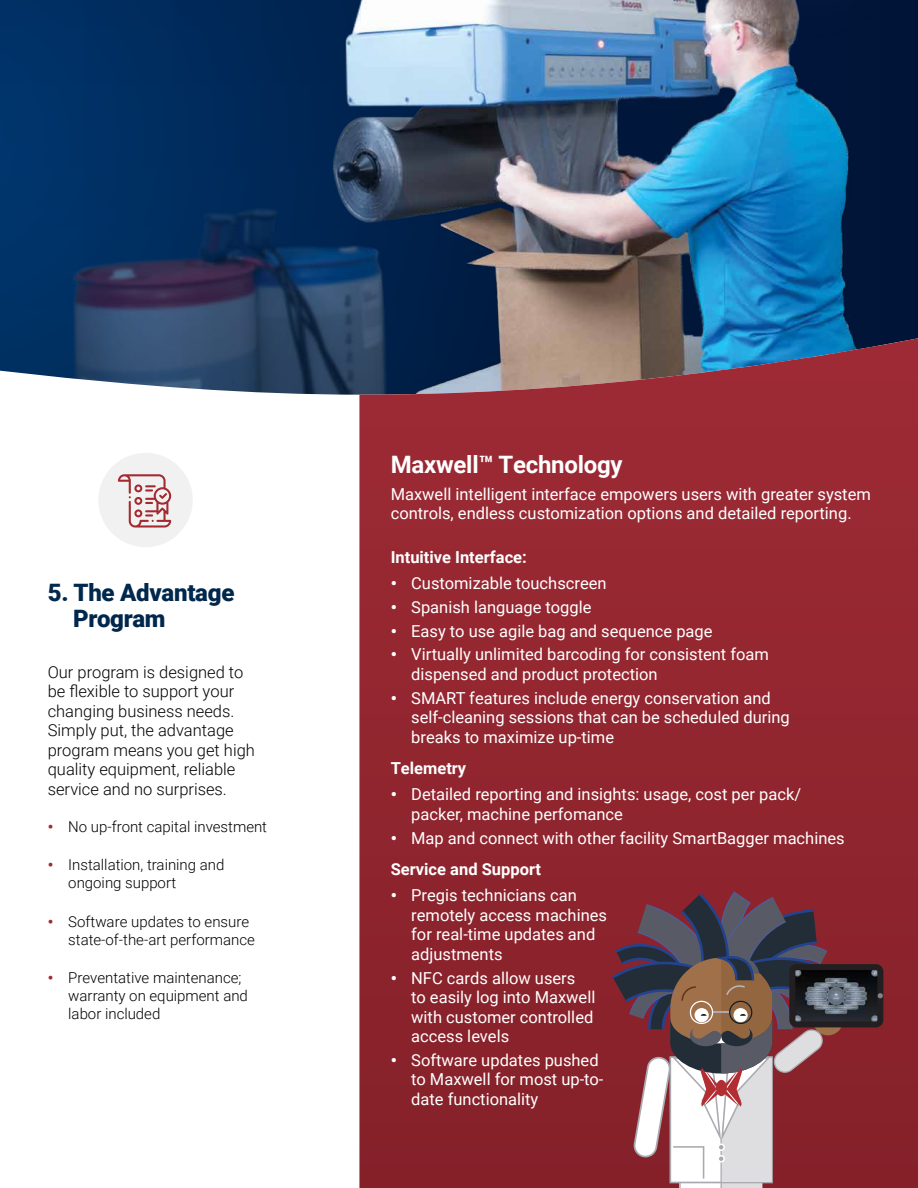
<style>
.page{position:relative;width:918px;height:1188px;background:#fff}
.page>*{position:absolute;margin:0;border:0;box-sizing:border-box;transform-origin:0 0}
.t1{font:900 24px/25.5px "Roboto";letter-spacing:-.01em;color:#00274c}
.t2{font:700 24px "Roboto";letter-spacing:-.01em;color:#fff}
.t3{font:16.5px/19.5px "Roboto";color:#fff}
.t4{font:300 16.5px/19.5px "Roboto";color:#000}
.t5{font:700 16.5px "Roboto";color:#fff}
.t6{font:300 15px/18px "Roboto";color:#000}
.s1{font-weight:900;color:#a42a2f}
.s2{font-weight:900}
.s3{font-weight:700}
</style>
<div class="page">
<img style="left:0;top:0;width:918px;height:321px">
<svg style="left:0;top:321px;width:918px;height:74px;background:#3e5977"></svg>
<svg style="left:359px;top:338px;width:559px;height:850px;background:#8f2a33"></svg>
<div style="left:98px;top:453px;width:95px;height:94px;background:#f1f1f2;border-radius:50%"></div>
<svg style="left:118px;top:474px;width:53px;height:54px"></svg>
<svg style="left:612px;top:892px;width:271px;height:296px;background:#85575d"></svg>
<h1 class="t1" style="left:73px;top:579px;width:163px;text-indent:-25px">5. The Advantage<br>Program</h1>
<p class="t4" style="left:48px;top:661px;width:209px">Our program is designed to be flexible to support your changing business needs.<br>Simply put, the advantage program means you get high quality equipment, reliable service and no surprises.</p>
<p class="t6" style="left:48px;top:817px;width:221px"><span class="s1">•</span> No up-front capital investment</p>
<p class="t6" style="left:68px;top:856px;width:158px;text-indent:-21px"><span class="s1">•</span> Installation, training and ongoing support</p>
<p class="t6" style="left:68px;top:912px;width:188px;text-indent:-21px"><span class="s1">•</span> Software updates to ensure state-of-the-art performance</p>
<p class="t6" style="left:68px;top:968px;width:181px;text-indent:-21px"><span class="s1">•</span> Preventative maintenance; warranty on equipment and labor included</p>
<h1 class="t2" style="left:391px;top:448px;width:234px">Maxwell™ Technology</h1>
<p class="t3" style="left:391px;top:483px;width:482px">Maxwell intelligent interface empowers users with greater system controls, endless customization options and detailed reporting.</p>
<p class="t5" style="left:391px;top:545px;width:138px">Intuitive Interface:</p>
<p class="t3" style="left:391px;top:573px;width:217px"><span class="s2">•</span> Customizable touchscreen</p>
<p class="t3" style="left:391px;top:597px;width:202px"><span class="s2">•</span> Spanish language toggle</p>
<p class="t3" style="left:391px;top:620px;width:323px"><span class="s2">•</span> Easy to use agile bag and sequence page</p>
<p class="t3" style="left:411px;top:644px;width:359px;text-indent:-21px"><span class="s2">•</span> Virtually unlimited barcoding for consistent foam dispensed and product protection</p>
<p class="t3" style="left:411px;top:688px;width:380px;text-indent:-21px"><span class="s2">•</span> SMART features include energy conservation and self-cleaning sessions that can be scheduled during breaks to maximize up-time</p>
<p class="t5" style="left:391px;top:757px;width:77px">Telemetry</p>
<p class="t3" style="left:411px;top:784px;width:392px;text-indent:-21px"><span class="s2">•</span> Detailed reporting and insights: usage, cost per pack/ packer, machine perfomance</p>
<p class="t3" style="left:391px;top:822px;width:456px;line-height:31.3px"><span class="s2">•</span> Map and connect with other facility SmartBagger machines<br><span class="s3">Service and Support</span></p>
<p class="t3" style="left:411px;top:885px;width:197px;text-indent:-21px"><span class="s2">•</span> Pregis technicians can remotely access machines for real-time updates and adjustments</p>
<p class="t3" style="left:411px;top:967px;width:186px;text-indent:-21px"><span class="s2">•</span> NFC cards allow users<br>to easily log into Maxwell with customer controlled access levels</p>
<p class="t3" style="left:411px;top:1050px;width:194px;text-indent:-21px"><span class="s2">•</span> Software updates pushed to Maxwell for most up-to&shy;date functionality</p>
</div>
